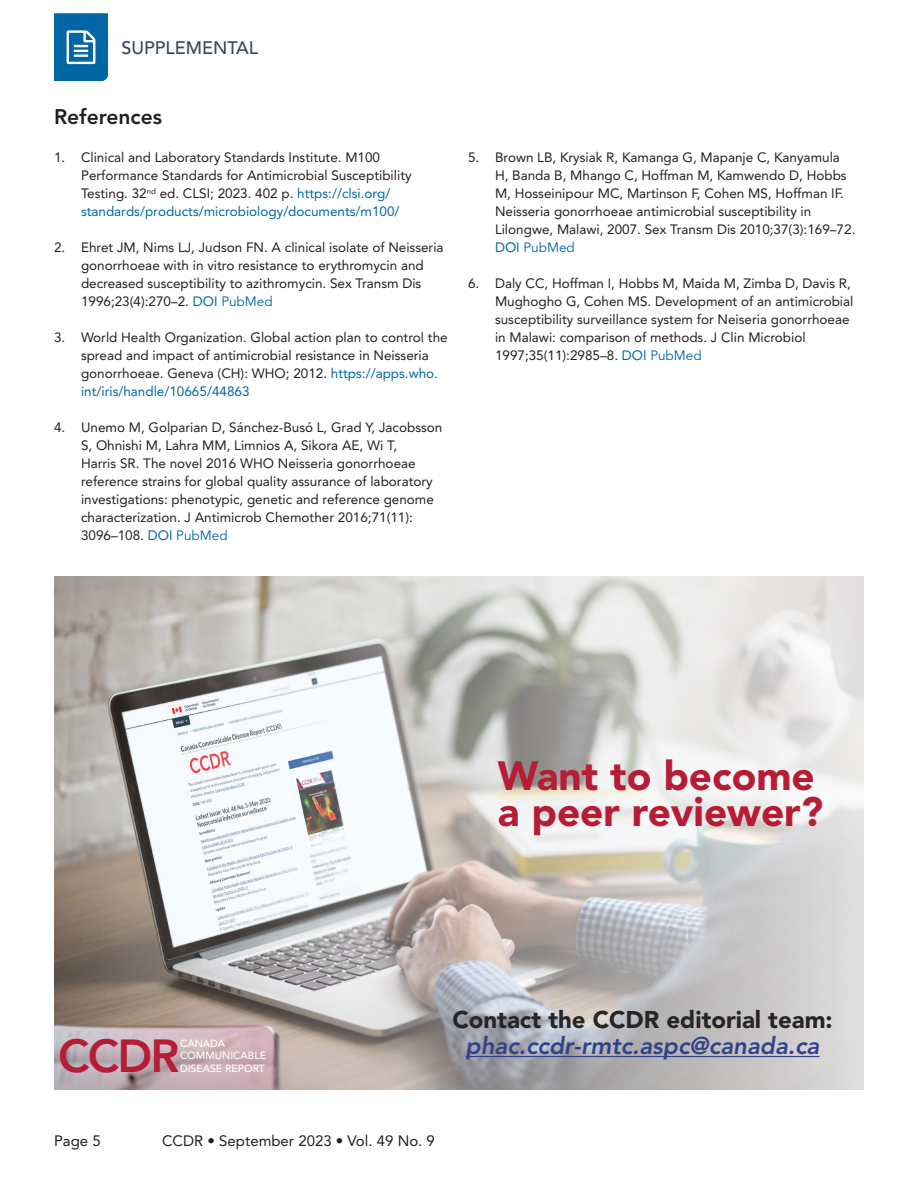
<style>
.page{position:relative;width:918px;height:1188px;background:#fff}
.page>*{position:absolute;margin:0;border:0;box-sizing:border-box;transform-origin:0 0}
.t1{font:800 46.05px "Avenir LT Std";color:#b71c35}
.t2{font:900 40.5px/36px "Avenir LT Std";color:#b71c35}
.t3{font:italic 800 24px "Avenir LT Std";color:#32428b}
.t4{font:900 24px "Avenir LT Std";color:#272525}
.A_-_H3_References_Span{font:800 21px "Avenir LT Std";color:#231f20}
.t5{font:500 18px "Avenir LT Std";color:#324a60}
.t6{font:15px "Avenir LT Std";color:#231f20}
.t7{font:13.5px/18px "Avenir LT Std";color:#231f20}
.t8{font:500 10.35px/12.5px "Avenir LT Std";color:#fff}
.s1{color:#0066a5}
</style>
<div class="page">
<svg style="left:54px;top:14px;width:54px;height:67px;background:#1d77af"></svg>
<img style="left:54px;top:576px;width:810px;height:513px">
<hr style="left:466px;top:1056px;width:354px;height:1px;background:#32428b">
<h3 class="t5" style="left:122px;top:37px;width:138px">SUPPLEMENTAL</h3>
<p class="A_-_H3_References_Span" style="left:54px;top:104px;width:110px">References</p>
<p class="t7" style="left:81px;top:148px;width:332px;text-indent:-27px">1. Clinical and Laboratory Standards Institute. M100<br>Performance Standards for Antimicrobial Susceptibility Testing. 32<sup>nd</sup> ed. CLSI; 2023. 402 p. <span class="s1">https://clsi.org/ standards/products/microbiology/documents/m100/</span></p>
<p class="t7" style="left:81px;top:238px;width:364px;text-indent:-27px">2. Ehret JM, Nims LJ, Judson FN. A clinical isolate of Neisseria gonorrhoeae with in vitro resistance to erythromycin and decreased susceptibility to azithromycin. Sex Transm Dis 1996;23(4):270–2. <span class="s1">DOI</span> <span class="s1">PubMed</span></p>
<p class="t7" style="left:81px;top:328px;width:368px;text-indent:-27px">3. World Health Organization. Global action plan to control the spread and impact of antimicrobial resistance in Neisseria gonorrhoeae. Geneva (CH): WHO; 2012. <span class="s1">https://apps.who. int/iris/handle/10665/44863</span></p>
<p class="t7" style="left:81px;top:418px;width:363px;text-indent:-27px">4. Unemo M, Golparian D, Sánchez-Busó L, Grad Y, Jacobsson S, Ohnishi M, Lahra MM, Limnios A, Sikora AE, Wi T,<br>Harris SR. The novel 2016 WHO Neisseria gonorrhoeae reference strains for global quality assurance of laboratory investigations: phenotypic, genetic and reference genome characterization. J Antimicrob Chemother 2016;71(11):<br>3096–108. <span class="s1">DOI</span> <span class="s1">PubMed</span></p>
<p class="t7" style="left:495px;top:148px;width:362px;text-indent:-27px">5. Brown LB, Krysiak R, Kamanga G, Mapanje C, Kanyamula H, Banda B, Mhango C, Hoffman M, Kamwendo D, Hobbs M, Hosseinipour MC, Martinson F, Cohen MS, Hoffman IF.<br>Neisseria gonorrhoeae antimicrobial susceptibility in Lilongwe, Malawi, 2007. Sex Transm Dis 2010;37(3):169–72.<br><span class="s1">DOI</span> <span class="s1">PubMed</span></p>
<p class="t7" style="left:495px;top:274px;width:360px;text-indent:-27px">6. Daly CC, Hoffman I, Hobbs M, Maida M, Zimba D, Davis R, Mughogho G, Cohen MS. Development of an antimicrobial susceptibility surveillance system for Neiseria gonorrhoeae in Malawi: comparison of methods. J Clin Microbiol 1997;35(11):2985–8. <span class="s1">DOI</span> <span class="s1">PubMed</span></p>
<p class="t2" style="left:498px;top:758px;width:327px">Want to become a peer reviewer?</p>
<p class="t1" style="left:58px;top:1028px;width:123px">CCDR</p>
<p class="t8" style="left:180px;top:1037px;width:88px">CANADA<br>COMMUNICABLE</p>
<p class="t8" style="left:180px;top:1062px;width:86px">DISEASE REPORT</p>
<p class="t4" style="left:452px;top:1005px;width:382px">Contact the CCDR editorial team:</p>
<p class="t3" style="left:466px;top:1032px;width:355px">phac.ccdr-rmtc.aspc@canada.ca</p>
<p class="t6" style="left:54px;top:1133px;width:48px">Page 5</p>
<p class="t6" style="left:162px;top:1133px;width:274px">CCDR • September 2023 • Vol. 49 No. 9</p>
</div>
